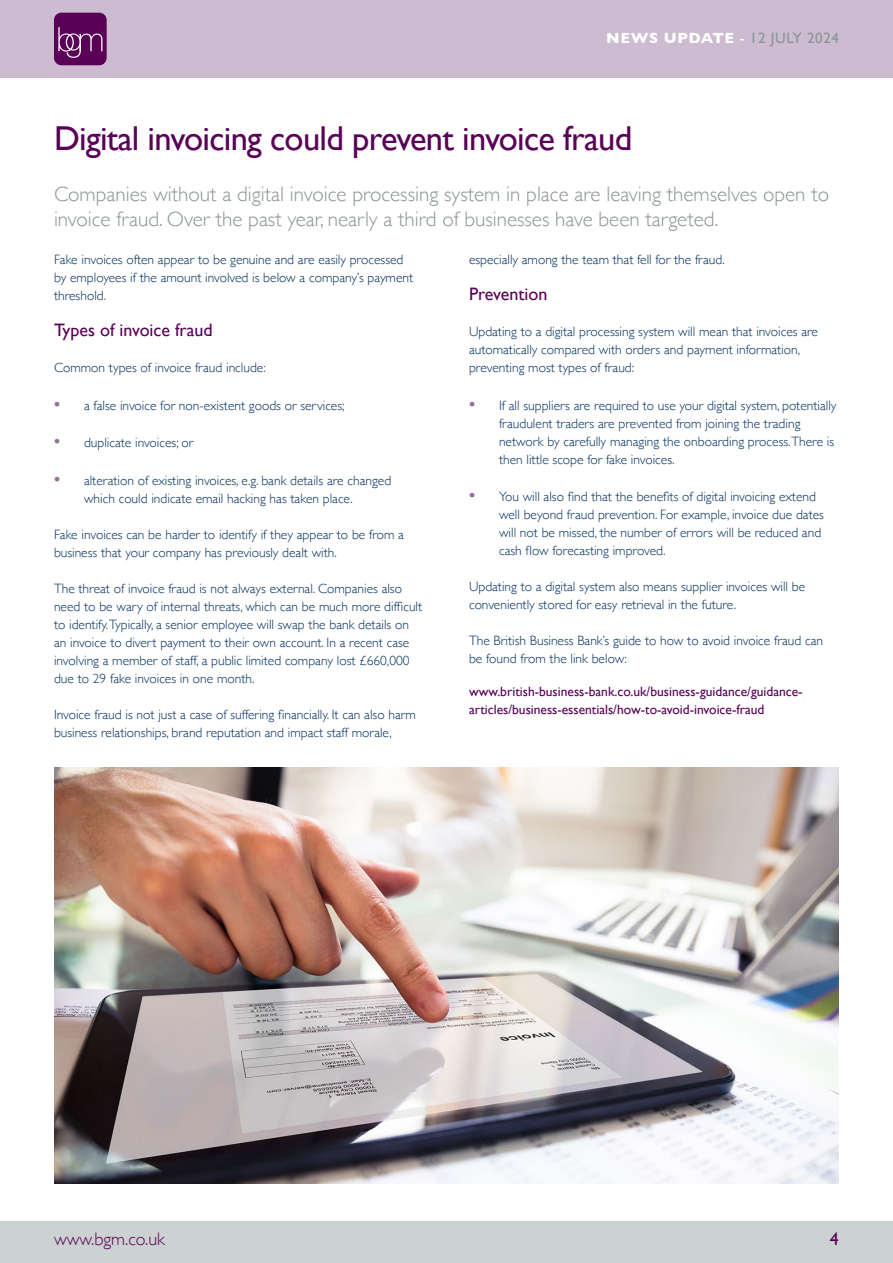
<style>
.page{position:relative;width:893px;height:1263px;background:#fff}
.page>*{position:absolute;margin:0;border:0;box-sizing:border-box;transform-origin:0 0}
.t1{font:34.5px "Gill Sans";letter-spacing:-.02em;color:#590157}
.t2{font:300 21px/25.5px "Gill Sans";color:#8a9595}
.t3{font:18px "Gill Sans";color:#590157}
.t4{font:300 18px "Gill Sans";color:#590157}
.t5{font:700 15px "Gill Sans";letter-spacing:.04em;color:#fff}
.t6{font:300 13.5px/18px "Gill Sans";color:#002e5d}
.t7{font:13.5px "Gill Sans";color:#590157}
.s1{font-weight:400}
.s2{font-weight:400;color:#8a9595}
.s3{font-weight:800;font-size:15px;color:#97719c}
</style>
<div class="page">
<div style="left:0;top:0;width:893px;height:78px;background:#ccbbd1"></div>
<div style="left:54px;top:13px;width:53px;height:52px;background:#590157;border-radius:7px"></div>
<svg style="left:58px;top:27px;width:44px;height:31px"></svg>
<div style="left:0;top:1221px;width:893px;height:42px;background:#ccd2d2"></div>
<img style="left:54px;top:767px;width:785px;height:416px">
<p class="t5" style="left:606px;top:26px;width:234px">NEWS UPDATE <span class="s1">-</span> <span class="s2">12 JULY 2024</span></p>
<p class="t1" style="left:54px;top:118px;width:580px">Digital invoicing could prevent invoice fraud</p>
<p class="t2" style="left:54px;top:180px;width:777px">Companies without a digital invoice processing system in place are leaving themselves open to invoice fraud. Over the past year, nearly a third of businesses have been targeted.</p>
<p class="t6" style="left:54px;top:250px;width:361px">Fake invoices often appear to be genuine and are easily processed by employees if the amount involved is below a company’s payment threshold.</p>
<p class="t3" style="left:54px;top:319px;width:160px">Types of invoice fraud</p>
<p class="t6" style="left:54px;top:358px;width:213px">Common types of invoice fraud include:</p>
<p class="t6" style="left:54px;top:395px;width:292px"><span class="s3">•</span> a false invoice for non-existent goods or services;</p>
<p class="t6" style="left:54px;top:433px;width:141px"><span class="s3">•</span> duplicate invoices; or</p>
<p class="t6" style="left:84px;top:470px;width:309px;text-indent:-30px"><span class="s3">•</span> alteration of existing invoices, e.g. bank details are changed which could indicate email hacking has taken place.</p>
<p class="t6" style="left:54px;top:524px;width:352px">Fake invoices can be harder to identify if they appear to be from a business that your company has previously dealt with.</p>
<p class="t6" style="left:54px;top:578px;width:370px">The threat of invoice fraud is not always external. Companies also need to be wary of internal threats, which can be much more difficult to identify.Typically, a senior employee will swap the bank details on an invoice to divert payment to their own account. In a recent case involving a member of staff, a public limited company lost £660,000 due to 29 fake invoices in one month.</p>
<p class="t6" style="left:54px;top:704px;width:363px">Invoice fraud is not just a case of suffering financially. It can also harm business relationships, brand reputation and impact staff morale,</p>
<p class="t6" style="left:469px;top:250px;width:257px">especially among the team that fell for the fraud.</p>
<p class="t3" style="left:469px;top:283px;width:80px">Prevention</p>
<p class="t6" style="left:469px;top:322px;width:351px">Updating to a digital processing system will mean that invoices are automatically compared with orders and payment information,</p>
<p class="t6" style="left:469px;top:358px;width:167px">preventing most types of fraud:</p>
<p class="t6" style="left:469px;top:395px;width:369px"><span class="s3">•</span> If all suppliers are required to use your digital system, potentially</p>
<p class="t6" style="left:499px;top:413px;width:337px">fraudulent traders are prevented from joining the trading network by carefully managing the onboarding process.There is then little scope for fake invoices.</p>
<p class="t6" style="left:499px;top:487px;width:326px;text-indent:-30px"><span class="s3">•</span> You will also find that the benefits of digital invoicing extend well beyond fraud prevention. For example, invoice due dates will not be missed, the number of errors will be reduced and cash flow forecasting improved.</p>
<p class="t6" style="left:469px;top:577px;width:338px">Updating to a digital system also means supplier invoices will be conveniently stored for easy retrieval in the future.</p>
<p class="t6" style="left:469px;top:631px;width:356px">The British Business Bank’s guide to how to avoid invoice fraud can be found from the link below:</p>
<p class="t7" style="left:469px;top:684px;width:335px">www.british-business-bank.co.uk/business-guidance/guidance-</p>
<p class="t7" style="left:469px;top:702px;width:297px">articles/business-essentials/how-to-avoid-invoice-fraud</p>
<p class="t4" style="left:54px;top:1225px;width:112px">www.bgm.co.uk</p>
<p class="t3" style="left:830px;top:1228px;width:10px">4</p>
</div>
